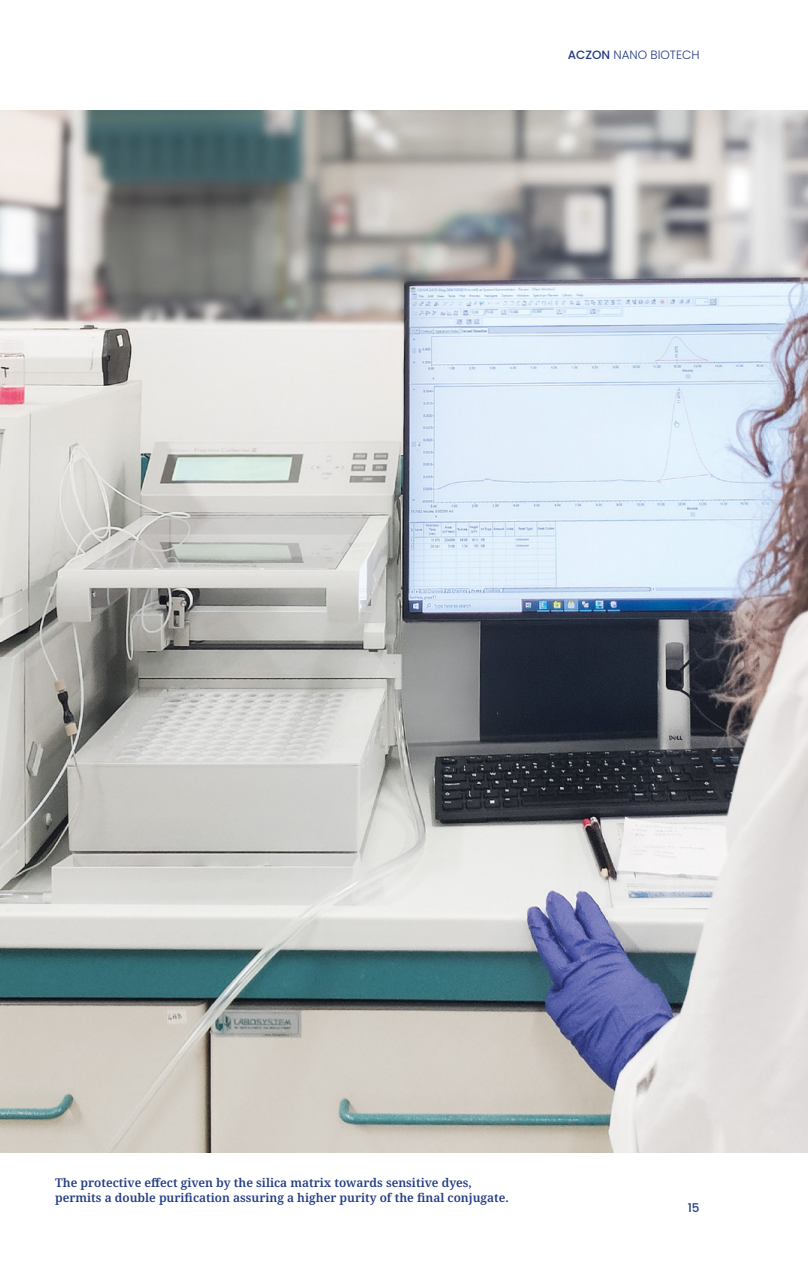
<style>
.page{position:relative;width:808px;height:1263px;background:#fff}
.page>*{position:absolute;margin:0;border:0;box-sizing:border-box;transform-origin:0 0}
.t1{font:600 12px/15px "Noto Serif";color:#223c83}
.t2{font:300 12px "Poppins";color:#223c83}
.t3{font:500 12px "Poppins";color:#223c83}
.s1{font-weight:500}
</style>
<div class="page">
<img style="left:0;top:111px;width:808px;height:1041px">
<p class="t2" style="left:568px;top:48px;width:133px"><span class="s1">ACZON</span> NANO BIOTECH</p>
<p class="t1" style="left:55px;top:1175px;width:455px">The protective effect given by the silica matrix towards sensitive dyes, permits a double purification assuring a higher purity of the final conjugate.</p>
<p class="t3" style="left:688px;top:1201px;width:13px">15</p>
</div>
